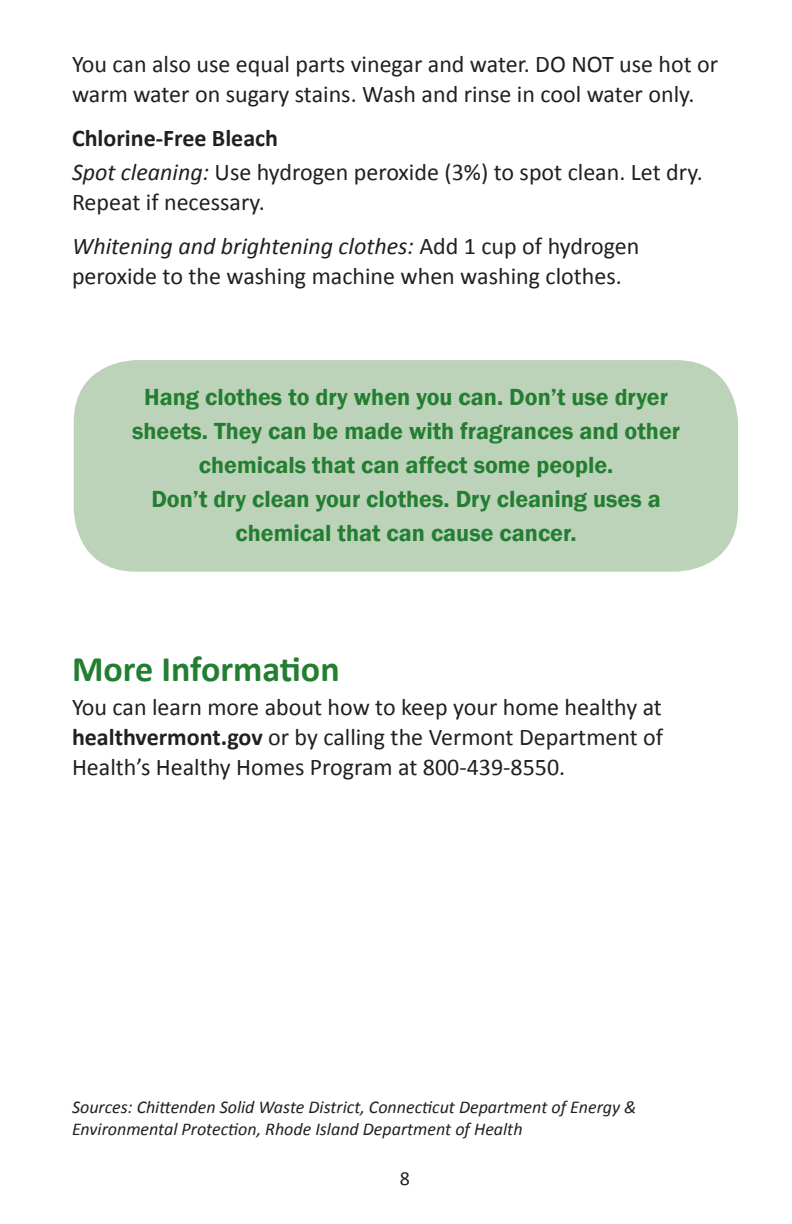
<style>
.page{position:relative;width:792px;height:1224px;background:#fff}
.page>*{position:absolute;margin:0;border:0;box-sizing:border-box;transform-origin:0 0}
.t1{font:700 36px "Calibri";color:#237e32}
.t2{font:24px/30px "Calibri";color:#231f20}
.t3{font:600 24px/34px "Franklin Gothic";color:#237e32;text-align:center}
.t4{font:20px "Calibri";color:#231f20}
.t5{font:italic 18px/21.6px "Calibri";color:#231f20}
.s1{font-weight:700}
.s2{font-style:italic}
</style>
<div class="page">
<div style="left:74px;top:360px;width:664px;height:212px;background:#bdd3b9;border-radius:62px"></div>
<p class="t2" style="left:72px;top:49px;width:648px">You can also use equal parts vinegar and water. DO NOT use hot or warm water on sugary stains. Wash and rinse in cool water only.</p>
<p class="t2" style="left:72px;top:121px;width:632px;line-height:34px"><span class="s1">Chlorine-Free Bleach<br></span><span class="s2">Spot cleaning:</span> Use hydrogen peroxide (3%) to spot clean. Let dry.</p>
<p class="t2" style="left:72px;top:180px;width:569px;line-height:44px">Repeat if necessary.<br><span class="s2">Whitening and brightening clothes:</span> Add 1 cup of hydrogen</p>
<p class="t2" style="left:72px;top:261px;width:551px">peroxide to the washing machine when washing clothes.</p>
<p class="t3" style="left:132px;top:380px;width:550px">Hang clothes to dry when you can. Don’t use dryer sheets. They can be made with fragrances and other chemicals that can affect some people.<br>Don’t dry clean your clothes. Dry cleaning uses a chemical that can cause cancer.</p>
<h1 class="t1" style="left:72px;top:646px;width:269px">More Information</h1>
<p class="t2" style="left:72px;top:692px;width:593px;text-align:justify">You can learn more about how to keep your home healthy at <span class="s1">healthvermont.gov</span> or by calling the Vermont Department of Health’s Healthy Homes Program at 800-439-8550.</p>
<p class="t5" style="left:72px;top:1096px;width:566px">Sources: Chittenden Solid Waste District, Connecticut Department of Energy &amp;<br>Environmental Protection, Rhode Island Department of Health</p>
<p class="t4" style="left:400px;top:1166px;width:12px">8</p>
</div>
